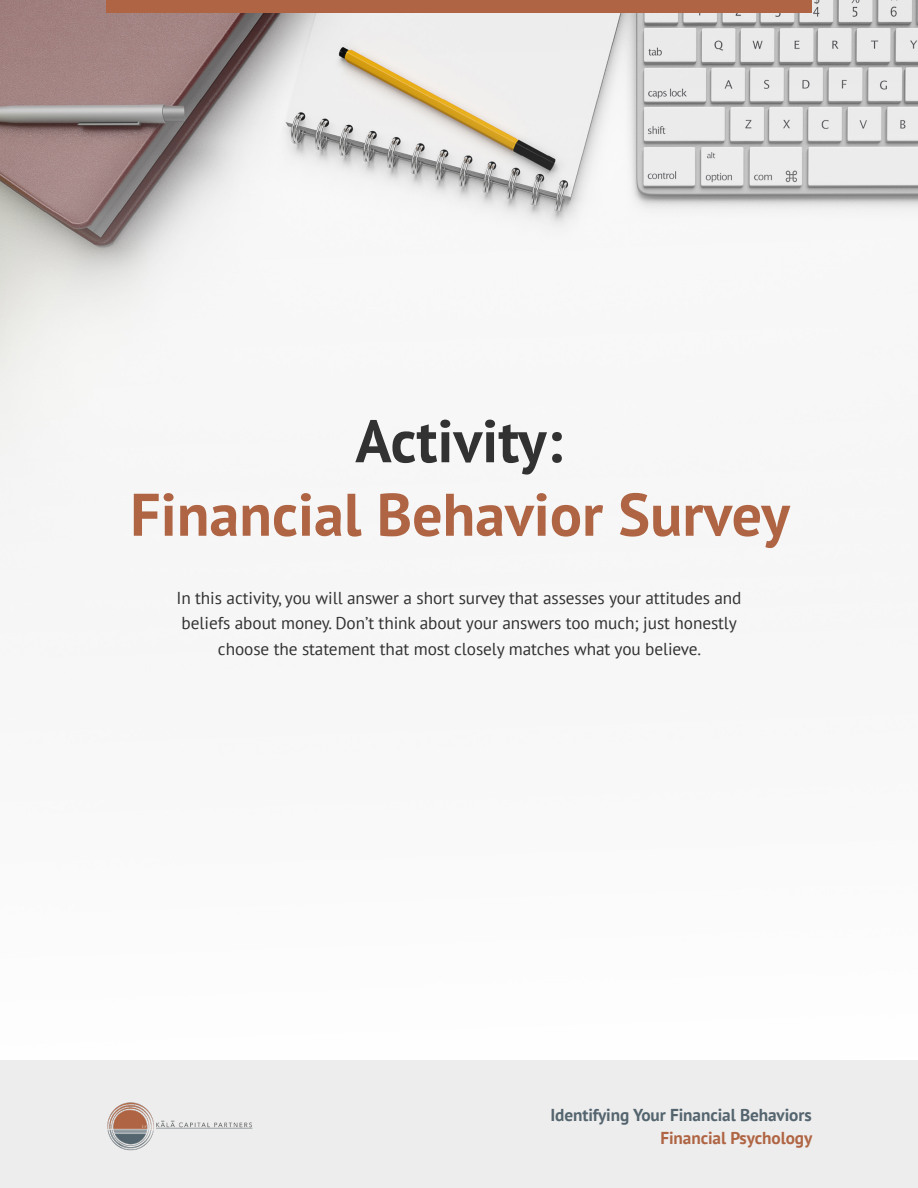
<style>
.page{position:relative;width:918px;height:1188px;background:#fff}
.page>*{position:absolute;margin:0;border:0;box-sizing:border-box;transform-origin:0 0}
.t1{font:700 60px "PT Sans";color:#af6544}
.t2{font:700 60px "PT Sans";color:#333232}
.t3{font:17.25px/25.5px "PT Sans";letter-spacing:-.005em;color:#333232;text-align:center}
.t4{font:700 17.25px "PT Sans";letter-spacing:-.005em;color:#54656f}
.t5{font:700 17.25px "PT Sans";letter-spacing:-.005em;color:#af6544}
</style>
<div class="page">
<div style="left:0;top:1060px;width:918px;height:128px;background:#eeeded"></div>
<img style="left:107px;top:1102px;width:146px;height:49px">
<img style="left:0;top:0;width:918px;height:529px">
<div style="left:106px;top:0;width:706px;height:13px;background:#af6544"></div>
<h1 class="t2" style="left:355px;top:402px;width:209px">Activity:</h1>
<h1 class="t1" style="left:130px;top:475px;width:661px">Financial Behavior Survey</h1>
<p class="t3" style="left:176px;top:585px;width:567px">In this activity, you will answer a short survey that assesses your attitudes and beliefs about money. Don’t think about your answers too much; just honestly choose the statement that most closely matches what you believe.</p>
<p class="t4" style="left:550px;top:1104px;width:263px">Identifying Your Financial Behaviors</p>
<p class="t5" style="left:660px;top:1126px;width:153px">Financial Psychology</p>
</div>
